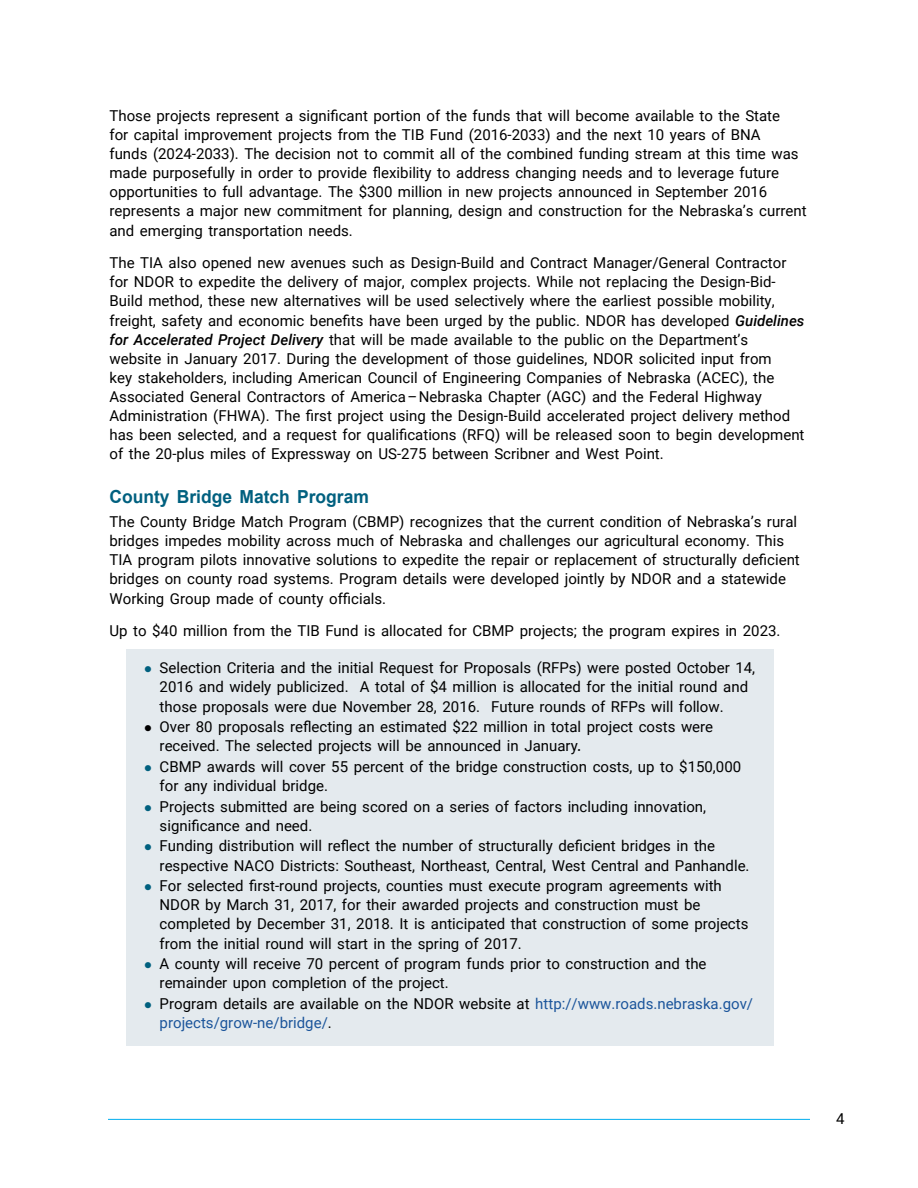
<style>
.page{position:relative;width:918px;height:1188px;background:#fff}
.page>*{position:absolute;margin:0;border:0;box-sizing:border-box;transform-origin:0 0}
.t1{font:700 18px "Arial";color:#00607f}
.t2{font:15px/19.2px "Roboto";color:#000}
.t3{font:15px/19.2px "Roboto";color:#1b559b}
.s1{font-weight:500;font-style:italic}
.s2{color:#00607f}
.s3{color:#000}
</style>
<div class="page">
<div style="left:126px;top:650px;width:648px;height:396px;background:#e4eaee"></div>
<hr style="left:108px;top:1119px;width:702px;height:1px;background:#00aeef">
<p class="t2" style="left:110px;top:105px;width:699px">Those projects represent a significant portion of the funds that will become available to the State<br>for capital improvement projects from the TIB Fund (2016-2033) and the next 10 years of BNA<br>funds (2024-2033). The decision not to commit all of the combined funding stream at this time was made purposefully in order to provide flexibility to address changing needs and to leverage future opportunities to full advantage. The $300 million in new projects announced in September 2016 represents a major new commitment for planning, design and construction for the Nebraska’s current and emerging transportation needs.</p>
<p class="t2" style="left:110px;top:253px;width:697px">The TIA also opened new avenues such as Design-Build and Contract Manager/General Contractor for NDOR to expedite the delivery of major, complex projects. While not replacing the Design-Bid-Build method, these new alternatives will be used selectively where the earliest possible mobility, freight, safety and economic benefits have been urged by the public. NDOR has developed <span class="s1">Guidelines for Accelerated Project Delivery</span> that will be made available to the public on the Department’s<br>website in January 2017. During the development of those guidelines, NDOR solicited input from<br>key stakeholders, including American Council of Engineering Companies of Nebraska (ACEC), the Associated General Contractors of America – Nebraska Chapter (AGC) and the Federal Highway Administration (FHWA). The first project using the Design-Build accelerated project delivery method has been selected, and a request for qualifications (RFQ) will be released soon to begin development of the 20-plus miles of Expressway on US-275 between Scribner and West Point.</p>
<p class="t1" style="left:110px;top:485px;width:261px">County Bridge Match Program</p>
<p class="t2" style="left:110px;top:512px;width:692px">The County Bridge Match Program (CBMP) recognizes that the current condition of Nebraska’s rural bridges impedes mobility across much of Nebraska and challenges our agricultural economy. This TIA program pilots innovative solutions to expedite the repair or replacement of structurally deficient bridges on county road systems. Program details were developed jointly by NDOR and a statewide Working Group made of county officials.</p>
<p class="t2" style="left:110px;top:621px;width:672px">Up to $40 million from the TIB Fund is allocated for CBMP projects; the program expires in 2023.</p>
<p class="t2" style="left:160px;top:658px;width:597px;text-indent:-15px"><span class="s2">●</span> Selection Criteria and the initial Request for Proposals (RFPs) were posted October 14,<br>2016 and widely publicized. A total of $4 million is allocated for the initial round and those proposals were due November 28, 2016. Future rounds of RFPs will follow.</p>
<p class="t2" style="left:160px;top:717px;width:555px;text-indent:-15px">● Over 80 proposals reflecting an estimated $22 million in total project costs were received. The selected projects will be announced in January<span class="s1">.</span></p>
<p class="t2" style="left:160px;top:756px;width:583px;text-indent:-15px"><span class="s2">●</span> CBMP awards will cover 55 percent of the bridge construction costs, up to $150,000 for any individual bridge.</p>
<p class="t2" style="left:160px;top:796px;width:548px;text-indent:-15px"><span class="s2">●</span> Projects submitted are being scored on a series of factors including innovation, significance and need.</p>
<p class="t2" style="left:160px;top:836px;width:591px;text-indent:-15px"><span class="s2">●</span> Funding distribution will reflect the number of structurally deficient bridges in the respective NACO Districts: Southeast, Northeast, Central, West Central and Panhandle.</p>
<p class="t2" style="left:160px;top:876px;width:590px;text-indent:-15px"><span class="s2">●</span> For selected first-round projects, counties must execute program agreements with NDOR by March 31, 2017, for their awarded projects and construction must be completed by December 31, 2018. It is anticipated that construction of some projects from the initial round will start in the spring of 2017.</p>
<p class="t2" style="left:160px;top:954px;width:548px;text-indent:-15px"><span class="s2">●</span> A county will receive 70 percent of program funds prior to construction and the remainder upon completion of the project.</p>
<p class="t3" style="left:160px;top:993px;width:595px;text-indent:-15px"><span class="s2">●</span> <span class="s3">Program details are available on the NDOR website at</span> http://www.roads.nebraska.gov/ projects/grow-ne/bridge/<span class="s3">.</span></p>
<p class="t2" style="left:836px;top:1108px;width:10px">4</p>
</div>
